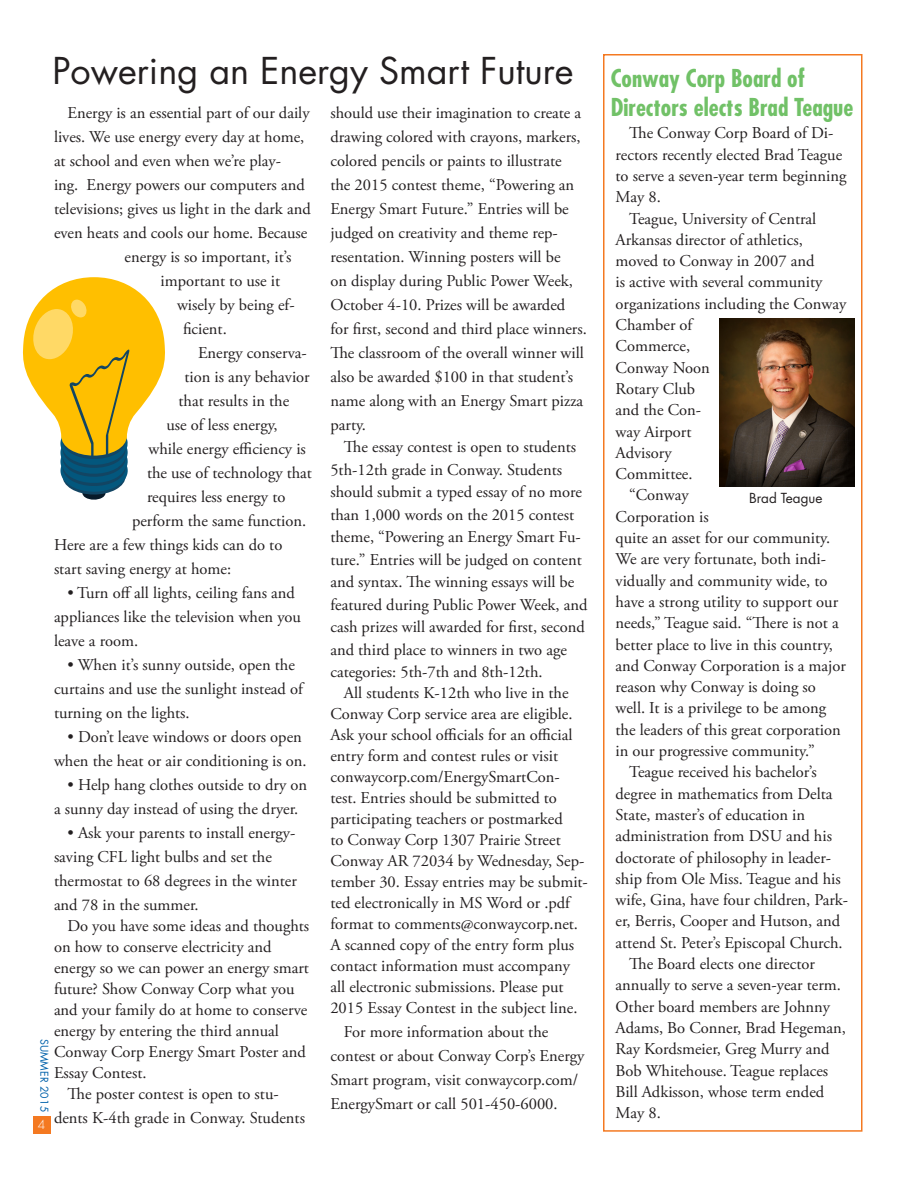
<style>
.page{position:relative;width:918px;height:1188px;background:#fff}
.page>*{position:absolute;margin:0;border:0;box-sizing:border-box;transform-origin:0 0}
.t1{font:36px "Futura Std";color:#231f20}
.Secondary_Header{font:700 condensed 24px "Futura Std";color:#71c167}
.BODY{font:16.5px/24px "Adobe Garamond Pro";color:#231f20}
.Secondary_Body_Copy{font:16.5px/21.3px "Adobe Garamond Pro";color:#231f20}
.Captions_story_jump{font:13.5px "Futura Std";color:#231f20}
.t2{font:300 12px "Futura Std";color:#fff}
.t3{font:10.5px "Futura Std";letter-spacing:.01em;color:#0161aa}
</style>
<div class="page">
<div style="left:603px;top:54px;width:259px;height:1078px;border:2px solid #f47921"></div>
<div style="left:33px;top:1116px;width:18px;height:18px;background:#f47921"></div>
<img style="left:720px;top:318px;width:135px;height:169px">
<svg style="left:22px;top:277px;width:143px;height:223px"></svg>
<p class="t1" style="left:52px;top:47px;width:523px">Powering an Energy Smart Future</p>
<p class="BODY" style="left:68px;top:101px;width:244px">Energy is an essential part of our daily</p>
<p class="BODY" style="left:54px;top:125px;width:252px">lives. We use energy every day at home,</p>
<p class="BODY" style="left:54px;top:149px;width:229px">at school and even when we’re play-</p>
<p class="BODY" style="left:54px;top:173px;width:252px">ing. Energy powers our computers and</p>
<p class="BODY" style="left:54px;top:197px;width:258px">televisions; gives us light in the dark and</p>
<p class="BODY" style="left:54px;top:221px;width:255px">even heats and cools our home. Because</p>
<p class="BODY" style="left:124px;top:245px;width:168px">energy is so important, it’s</p>
<p class="BODY" style="left:160px;top:269px;width:121px">important to use it</p>
<p class="BODY" style="left:177px;top:293px;width:119px">wisely by being ef-</p>
<p class="BODY" style="left:183px;top:317px;width:45px">ficient.</p>
<p class="BODY" style="left:198px;top:341px;width:110px">Energy conserva-</p>
<p class="BODY" style="left:184px;top:365px;width:127px">tion is any behavior</p>
<p class="BODY" style="left:178px;top:389px;width:112px">that results in the</p>
<p class="BODY" style="left:166px;top:413px;width:113px">use of less energy,</p>
<p class="BODY" style="left:148px;top:437px;width:159px">while energy efficiency is</p>
<p class="BODY" style="left:147px;top:461px;width:167px">the use of technology that</p>
<p class="BODY" style="left:147px;top:485px;width:140px">requires less energy to</p>
<p class="BODY" style="left:132px;top:509px;width:176px">perform the same function.</p>
<p class="BODY" style="left:54px;top:533px;width:230px">Here are a few things kids can do to</p>
<p class="BODY" style="left:54px;top:557px;width:179px">start saving energy at home:</p>
<p class="BODY" style="left:54px;top:581px;width:249px;text-indent:14px">• Turn off all lights, ceiling fans and appliances like the television when you leave a room.</p>
<p class="BODY" style="left:54px;top:653px;width:250px;text-indent:14px">• When it’s sunny outside, open the curtains and use the sunlight instead of turning on the lights.</p>
<p class="BODY" style="left:54px;top:725px;width:254px;text-align:center">• Don’t leave windows or doors open when the heat or air conditioning is on.</p>
<p class="BODY" style="left:54px;top:773px;width:255px;text-indent:14px">• Help hang clothes outside to dry on a sunny day instead of using the dryer.</p>
<p class="BODY" style="left:54px;top:821px;width:244px;text-indent:14px">• Ask your parents to install energy&shy;saving CFL light bulbs and set the thermostat to 68 degrees in the winter and 78 in the summer.</p>
<p class="BODY" style="left:54px;top:916px;width:257px;line-height:21px;text-indent:14px">Do you have some ideas and thoughts on how to conserve electricity and energy so we can power an energy smart future? Show Conway Corp what you and your family do at home to conserve energy by entering the third annual<br>Conway Corp Energy Smart Poster and<br>Essay Contest.</p>
<p class="BODY" style="left:54px;top:1082px;width:253px;text-indent:14px">The poster contest is open to stu&shy;dents K-4th grade in Conway. Students</p>
<p class="BODY" style="left:330px;top:101px;width:258px">should use their imagination to create a drawing colored with crayons, markers, colored pencils or paints to illustrate<br>the 2015 contest theme, “Powering an Energy Smart Future.” Entries will be judged on creativity and theme rep&shy;resentation. Winning posters will be<br>on display during Public Power Week, October 4-10. Prizes will be awarded for first, second and third place winners.<br>The classroom of the overall winner will also be awarded $100 in that student’s name along with an Energy Smart pizza party.</p>
<p class="BODY" style="left:330px;top:436px;width:259px;line-height:22.5px;text-indent:14px">The essay contest is open to students 5th-12th grade in Conway. Students should submit a typed essay of no more than 1,000 words on the 2015 contest theme, “Powering an Energy Smart Fu&shy;ture.” Entries will be judged on content and syntax. The winning essays will be featured during Public Power Week, and cash prizes will awarded for first, second and third place to winners in two age categories: 5th-7th and 8th-12th.</p>
<p class="BODY" style="left:330px;top:683px;width:259px;line-height:21px;text-indent:14px">All students K-12th who live in the Conway Corp service area are eligible.<br>Ask your school officials for an official entry form and contest rules or visit conwaycorp.com/EnergySmartCon&shy;test. Entries should be submitted to participating teachers or postmarked<br>to Conway Corp 1307 Prairie Street Conway AR 72034 by Wednesday, Sep&shy;tember 30. Essay entries may be submit&shy;ted electronically in MS Word or .pdf format to comments@conwaycorp.net.<br>A scanned copy of the entry form plus contact information must accompany all electronic submissions. Please put 2015 Essay Contest in the subject line.</p>
<p class="BODY" style="left:330px;top:1021px;width:255px;text-indent:14px">For more information about the contest or about Conway Corp’s Energy Smart program, visit conwaycorp.com/ EnergySmart or call 501-450-6000.</p>
<p class="t3" style="left:51px;top:1039px;width:75px;rotate:90deg">SUMMER 2015</p>
<p class="t2" style="left:38px;top:1118px;width:9px">4</p>
<p class="Secondary_Header" style="left:611px;top:64px;width:196px">Conway Corp Board of</p>
<p class="Secondary_Header" style="left:611px;top:92px;width:244px">Directors elects Brad Teague</p>
<p class="Secondary_Body_Copy" style="left:616px;top:123px;width:232px;text-indent:14px">The Conway Corp Board of Di&shy;rectors recently elected Brad Teague to serve a seven-year term beginning<br>May 8.</p>
<p class="Secondary_Body_Copy" style="left:616px;top:208px;width:232px;text-indent:14px">Teague, University of Central<br>Arkansas director of athletics, moved to Conway in 2007 and<br>is active with several community organizations including the Conway<br>Chamber of<br>Commerce,<br>Conway Noon<br>Rotary Club<br>and the Con-<br>way Airport<br>Advisory<br>Committee.</p>
<p class="Secondary_Body_Copy" style="left:616px;top:485px;width:232px;text-indent:14px">“Conway<br>Corporation is<br>quite an asset for our community.<br>We are very fortunate, both indi&shy;vidually and community wide, to have a strong utility to support our needs,” Teague said. “There is not a better place to live in this country, and Conway Corporation is a major reason why Conway is doing so well. It is a privilege to be among the leaders of this great corporation in our progressive community.”</p>
<p class="Secondary_Body_Copy" style="left:616px;top:762px;width:234px;text-indent:14px">Teague received his bachelor’s degree in mathematics from Delta State, master’s of education in administration from DSU and his doctorate of philosophy in leader&shy;ship from Ole Miss. Teague and his wife, Gina, have four children, Park&shy;er, Berris, Cooper and Hutson, and attend St. Peter’s Episcopal Church.</p>
<p class="Secondary_Body_Copy" style="left:616px;top:954px;width:232px;text-indent:14px">The Board elects one director annually to serve a seven-year term.<br>Other board members are Johnny<br>Adams, Bo Conner, Brad Hegeman,<br>Ray Kordsmeier, Greg Murry and<br>Bob Whitehouse. Teague replaces<br>Bill Adkisson, whose term ended<br>May 8.</p>
<p class="Captions_story_jump" style="left:749px;top:489px;width:75px">Brad Teague</p>
</div>
